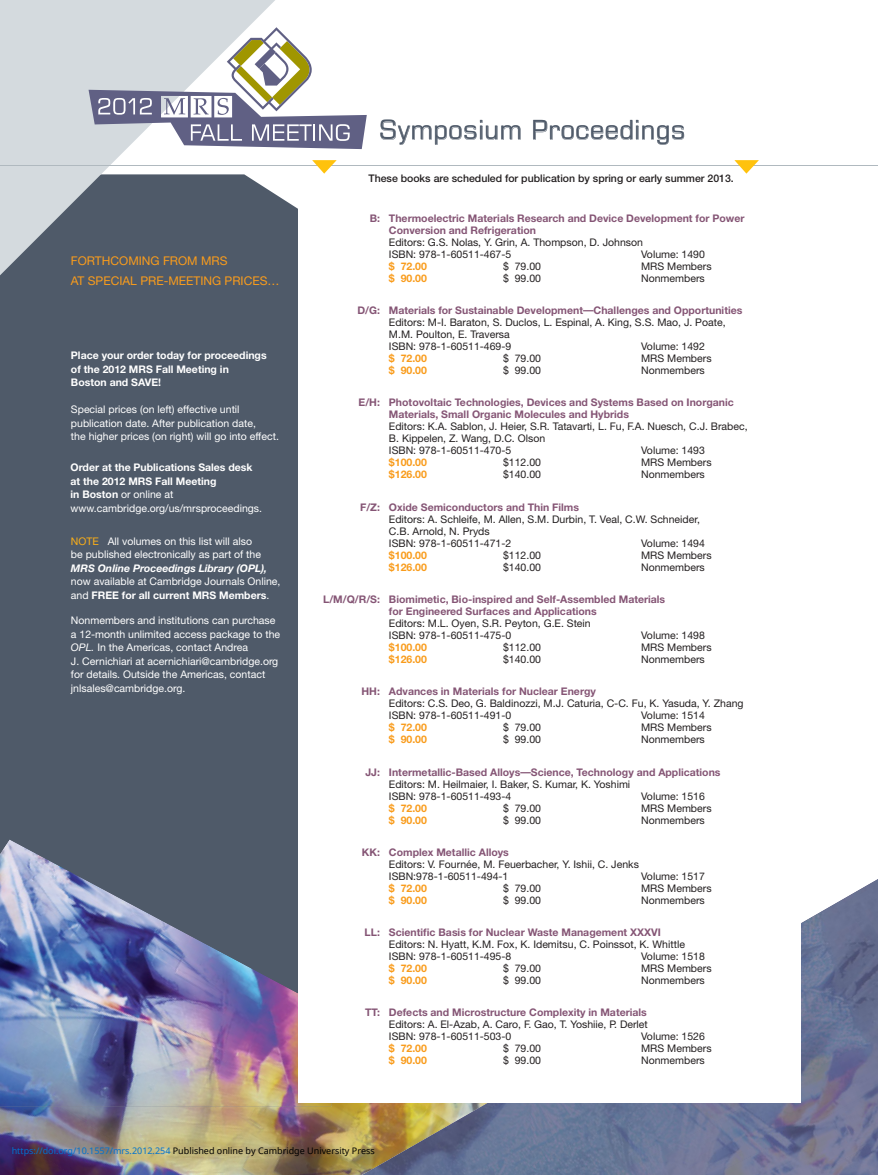
<style>
.page{position:relative;width:878px;height:1175px;background:#fff}
.page>*{position:absolute;margin:0;border:0;box-sizing:border-box;transform-origin:0 0}
.t1{font:26.1px "Square 721 BT";color:#4f5a69}
.t2{font:12px/19.5px "Helvetica Neue LT Std";color:#f99c1c}
.t3{font:10.5px/12px "Helvetica Neue LT Std";color:#231f20}
.t4{font:700 10.5px/12px "Helvetica Neue LT Std";color:#855575}
.t5{font:10.5px/13.5px "Helvetica Neue LT Std";color:#fff}
.t6{font:700 10.5px/13.5px "Helvetica Neue LT Std";color:#fff}
.t7{font:700 10.5px "Helvetica Neue LT Std";color:#f99c1c}
.t8{font:500 10.5px "Helvetica Neue LT Std";color:#231f20}
.t9{font:italic 700 10.5px "Helvetica Neue LT Std";color:#fff}
.t10{font:9px "Noto Sans";color:#000}
.s1{font-weight:400}
.s2{color:#fcaf17}
.s3{font-weight:700}
.s4{font-style:italic}
.s5{font-weight:700;color:#855575}
.s6{font-family:"Helvetica LT Std";font-weight:900;font-stretch:condensed;color:#855575}
.s7{color:#0172cf}
</style>
<div class="page">
<div style="left:0;top:203px;width:298px;height:636px;background:#4f5a69"></div>
<svg style="left:0;top:0;width:290px;height:275px;background:#9fa7af"></svg>
<img style="left:290px;top:1103px;width:50px;height:71px">
<img style="left:185px;top:1106px;width:105px;height:68px">
<img style="left:1px;top:1106px;width:184px;height:68px">
<img style="left:1px;top:1126px;width:92px;height:48px">
<img style="left:0;top:839px;width:332px;height:267px">
<img style="left:340px;top:879px;width:538px;height:295px">
<img style="left:490px;top:975px;width:388px;height:199px">
<img style="left:581px;top:1018px;width:297px;height:156px">
<img style="left:689px;top:1081px;width:189px;height:93px">
<img style="left:789px;top:1133px;width:89px;height:41px">
<div style="left:298px;top:192px;width:502px;height:911px;background:#fff"></div>
<svg style="left:380px;top:120px;width:140px;height:25px"></svg>
<svg style="left:533px;top:120px;width:151px;height:25px"></svg>
<hr style="left:0;top:165px;width:878px;height:1px;background:#b0b9bf">
<svg style="left:734px;top:160px;width:24px;height:14px"></svg>
<svg style="left:88px;top:27px;width:279px;height:122px"></svg>
<svg style="left:312px;top:160px;width:24px;height:14px"></svg>
<svg style="left:0;top:1026px;width:1px;height:149px"></svg>
<p class="t2" style="left:71px;top:252px;width:210px">FORTHCOMING FROM MRS<br>AT SPECIAL PRE-MEETING PRICES…</p>
<p class="t6" style="left:71px;top:350px;width:197px">Place your order today for proceedings of the 2012 MRS Fall Meeting in<br>Boston and SAVE!</p>
<p class="t5" style="left:71px;top:404px;width:209px">Special prices (on left) effective until publication date. After publication date,<br>the higher prices (on right) will go into effect.</p>
<p class="t6" style="left:71px;top:462px;width:193px">Order at the Publications Sales desk at the 2012 MRS Fall Meeting<br>in Boston <span class="s1">or online at www.cambridge.org/us/mrsproceedings.</span></p>
<p class="t5" style="left:71px;top:535px;width:192px"><span class="s2">NOTE</span> All volumes on this list will also be published electronically as part of the</p>
<p class="t9" style="left:71px;top:564px;width:198px">MRS Online Proceedings Library (OPL),</p>
<p class="t5" style="left:71px;top:576px;width:211px">now available at Cambridge Journals Online, and <span class="s3">FREE for all current MRS Members</span>.</p>
<p class="t5" style="left:71px;top:615px;width:211px">Nonmembers and institutions can purchase a 12-month unlimited access package to the <span class="s4">OPL.</span> In the Americas, contact Andrea<br>J. Cernichiari at acernichiari@cambridge.org for details. Outside the Americas, contact jnlsales@cambridge.org.</p>
<h1 class="t1" style="left:379px;top:114px;width:308px">Symposium Proceedings</h1>
<p class="t8" style="left:368px;top:175px;width:367px">These books are scheduled for publication by spring or early summer 2013.</p>
<p class="t4" style="left:389px;top:213px;width:357px;text-indent:-19px">B: Thermoelectric Materials Research and Device Development for Power<br>Conversion and Refrigeration</p>
<p class="t3" style="left:389px;top:237px;width:255px">Editors: G.S. Nolas, Y. Grin, A. Thompson, D. Johnson<br>ISBN: 978-1-60511-467-5</p>
<p class="t3" style="left:641px;top:249px;width:65px">Volume: 1490</p>
<p class="t7" style="left:389px;top:262px;width:39px">$ 72.00</p>
<p class="t3" style="left:503px;top:261px;width:39px">$ 79.00</p>
<p class="t3" style="left:641px;top:261px;width:72px">MRS Members</p>
<p class="t7" style="left:389px;top:274px;width:39px">$ 90.00</p>
<p class="t3" style="left:503px;top:273px;width:39px">$ 99.00</p>
<p class="t3" style="left:641px;top:273px;width:65px">Nonmembers</p>
<p class="t3" style="left:389px;top:306px;width:355px;text-indent:-32px"><span class="s5">D/G: Materials for Sustainable Development</span><span class="s6">—</span><span class="s5">Challenges and Opportunities </span>Editors: M-I. Baraton, S. Duclos, L. Espinal, A. King, S.S. Mao, J. Poate, M.M. Poulton, E. Traversa<br>ISBN: 978-1-60511-469-9</p>
<p class="t3" style="left:641px;top:342px;width:65px">Volume: 1492</p>
<p class="t7" style="left:389px;top:355px;width:39px">$ 72.00</p>
<p class="t3" style="left:503px;top:354px;width:39px">$ 79.00</p>
<p class="t3" style="left:641px;top:354px;width:72px">MRS Members</p>
<p class="t7" style="left:389px;top:367px;width:39px">$ 90.00</p>
<p class="t3" style="left:503px;top:366px;width:39px">$ 99.00</p>
<p class="t3" style="left:641px;top:366px;width:65px">Nonmembers</p>
<p class="t4" style="left:389px;top:398px;width:346px;text-indent:-30px">E/H: Photovoltaic Technologies, Devices and Systems Based on Inorganic<br>Materials, Small Organic Molecules and Hybrids</p>
<p class="t3" style="left:389px;top:422px;width:360px">Editors: K.A. Sablon, J. Heier, S.R. Tatavarti, L. Fu, F.A. Nuesch, C.J. Brabec,<br>B. Kippelen, Z. Wang, D.C. Olson<br>ISBN: 978-1-60511-470-5</p>
<p class="t3" style="left:641px;top:446px;width:65px">Volume: 1493</p>
<p class="t7" style="left:389px;top:459px;width:39px">$100.00</p>
<p class="t3" style="left:503px;top:458px;width:39px">$112.00</p>
<p class="t3" style="left:641px;top:458px;width:72px">MRS Members</p>
<p class="t7" style="left:389px;top:471px;width:39px">$126.00</p>
<p class="t3" style="left:503px;top:470px;width:39px">$140.00</p>
<p class="t3" style="left:641px;top:470px;width:65px">Nonmembers</p>
<p class="t4" style="left:360px;top:502px;width:220px">F/Z: Oxide Semiconductors and Thin Films</p>
<p class="t3" style="left:389px;top:514px;width:312px">Editors: A. Schleife, M. Allen, S.M. Durbin, T. Veal, C.W. Schneider,<br>C.B. Arnold, N. Pryds<br>ISBN: 978-1-60511-471-2</p>
<p class="t3" style="left:641px;top:538px;width:65px">Volume: 1494</p>
<p class="t7" style="left:389px;top:551px;width:39px">$100.00</p>
<p class="t3" style="left:503px;top:550px;width:39px">$112.00</p>
<p class="t3" style="left:641px;top:550px;width:72px">MRS Members</p>
<p class="t7" style="left:389px;top:563px;width:39px">$126.00</p>
<p class="t3" style="left:503px;top:562px;width:39px">$140.00</p>
<p class="t3" style="left:641px;top:562px;width:65px">Nonmembers</p>
<p class="t4" style="left:323px;top:594px;width:343px;text-align:center">L/M/Q/R/S: Biomimetic, Bio-inspired and Self-Assembled Materials for Engineered Surfaces and Applications</p>
<p class="t3" style="left:389px;top:618px;width:203px">Editors: M.L. Oyen, S.R. Peyton, G.E. Stein<br>ISBN: 978-1-60511-475-0</p>
<p class="t3" style="left:641px;top:630px;width:65px">Volume: 1498</p>
<p class="t7" style="left:389px;top:643px;width:39px">$100.00</p>
<p class="t3" style="left:503px;top:642px;width:39px">$112.00</p>
<p class="t3" style="left:641px;top:642px;width:72px">MRS Members</p>
<p class="t7" style="left:389px;top:655px;width:39px">$126.00</p>
<p class="t3" style="left:503px;top:654px;width:39px">$140.00</p>
<p class="t3" style="left:641px;top:654px;width:65px">Nonmembers</p>
<p class="t4" style="left:361px;top:687px;width:236px">HH: Advances in Materials for Nuclear Energy</p>
<p class="t3" style="left:389px;top:699px;width:356px">Editors: C.S. Deo, G. Baldinozzi, M.J. Caturia, C-C. Fu, K. Yasuda, Y. Zhang<br>ISBN: 978-1-60511-491-0</p>
<p class="t3" style="left:641px;top:711px;width:65px">Volume: 1514</p>
<p class="t7" style="left:389px;top:724px;width:39px">$ 72.00</p>
<p class="t3" style="left:503px;top:723px;width:39px">$ 79.00</p>
<p class="t3" style="left:641px;top:723px;width:72px">MRS Members</p>
<p class="t7" style="left:389px;top:736px;width:39px">$ 90.00</p>
<p class="t3" style="left:503px;top:735px;width:39px">$ 99.00</p>
<p class="t3" style="left:641px;top:735px;width:65px">Nonmembers</p>
<p class="t3" style="left:389px;top:767px;width:333px;text-indent:-24px"><span class="s5">JJ: Intermetallic-Based Alloys</span><span class="s6">—</span><span class="s5">Science, Technology and Applications<br></span>Editors: M. Heilmaier, I. Baker, S. Kumar, K. Yoshimi<br>ISBN: 978-1-60511-493-4</p>
<p class="t3" style="left:641px;top:791px;width:65px">Volume: 1516</p>
<p class="t7" style="left:389px;top:804px;width:39px">$ 72.00</p>
<p class="t3" style="left:503px;top:803px;width:39px">$ 79.00</p>
<p class="t3" style="left:641px;top:803px;width:72px">MRS Members</p>
<p class="t7" style="left:389px;top:816px;width:39px">$ 90.00</p>
<p class="t3" style="left:503px;top:815px;width:39px">$ 99.00</p>
<p class="t3" style="left:641px;top:815px;width:65px">Nonmembers</p>
<p class="t4" style="left:362px;top:847px;width:148px">KK: Complex Metallic Alloys</p>
<p class="t3" style="left:389px;top:859px;width:251px">Editors: V. Fournée, M. Feuerbacher, Y. Ishii, C. Jenks<br>ISBN:978-1-60511-494-1</p>
<p class="t3" style="left:641px;top:871px;width:65px">Volume: 1517</p>
<p class="t7" style="left:389px;top:884px;width:39px">$ 72.00</p>
<p class="t3" style="left:503px;top:883px;width:39px">$ 79.00</p>
<p class="t3" style="left:641px;top:883px;width:72px">MRS Members</p>
<p class="t7" style="left:389px;top:896px;width:39px">$ 90.00</p>
<p class="t3" style="left:503px;top:895px;width:39px">$ 99.00</p>
<p class="t3" style="left:641px;top:895px;width:65px">Nonmembers</p>
<p class="t4" style="left:364px;top:927px;width:298px">LL: Scientific Basis for Nuclear Waste Management XXXVI</p>
<p class="t3" style="left:389px;top:939px;width:297px">Editors: N. Hyatt, K.M. Fox, K. Idemitsu, C. Poinssot, K. Whittle<br>ISBN: 978-1-60511-495-8</p>
<p class="t3" style="left:641px;top:951px;width:65px">Volume: 1518</p>
<p class="t7" style="left:389px;top:964px;width:39px">$ 72.00</p>
<p class="t3" style="left:503px;top:963px;width:39px">$ 79.00</p>
<p class="t3" style="left:641px;top:963px;width:72px">MRS Members</p>
<p class="t7" style="left:389px;top:976px;width:39px">$ 90.00</p>
<p class="t3" style="left:503px;top:975px;width:39px">$ 99.00</p>
<p class="t3" style="left:641px;top:975px;width:65px">Nonmembers</p>
<p class="t4" style="left:365px;top:1008px;width:283px">TT: Defects and Microstructure Complexity in Materials</p>
<p class="t3" style="left:389px;top:1020px;width:260px">Editors: A. El-Azab, A. Caro, F. Gao, T. Yoshiie, P. Derlet<br>ISBN: 978-1-60511-503-0</p>
<p class="t3" style="left:641px;top:1032px;width:65px">Volume: 1526</p>
<p class="t7" style="left:389px;top:1045px;width:39px">$ 72.00</p>
<p class="t3" style="left:503px;top:1044px;width:39px">$ 79.00</p>
<p class="t3" style="left:641px;top:1044px;width:72px">MRS Members</p>
<p class="t7" style="left:389px;top:1057px;width:39px">$ 90.00</p>
<p class="t3" style="left:503px;top:1056px;width:39px">$ 99.00</p>
<p class="t3" style="left:641px;top:1056px;width:65px">Nonmembers</p>
<p class="t10" style="left:12px;top:1143px;width:364px"><span class="s7">https://doi.org/10.1557/mrs.2012.254</span> Published online by Cambridge University Press</p>
</div>
